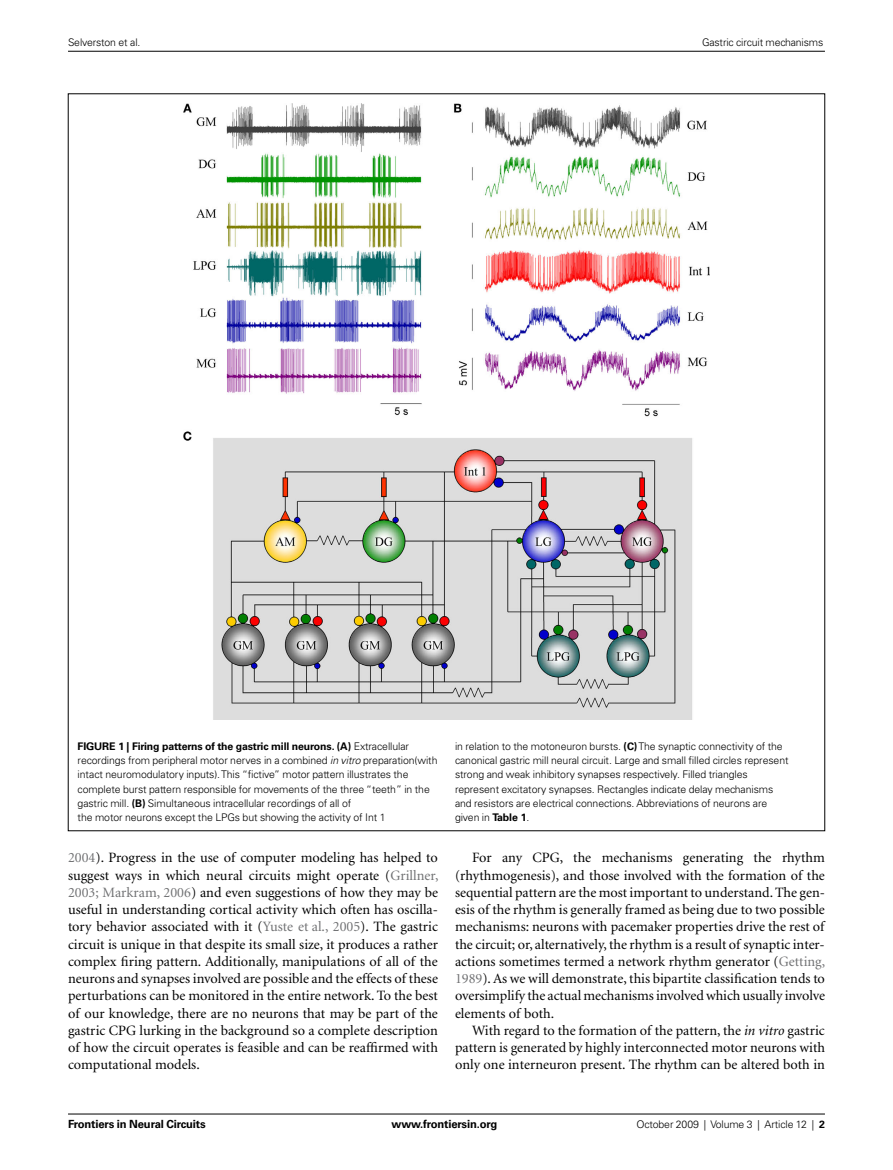
<style>
.page{position:relative;width:893px;height:1170px;background:#fff}
.page>*{position:absolute;margin:0;border:0;box-sizing:border-box;transform-origin:0 0}
.t1{font:14.25px/17.2px "Minion";color:#000;text-align:justify}
.t2{font:700 11.25px "Univers";letter-spacing:-.015em;color:#000}
.t3{font:300 10.5px/14.2px "Univers";letter-spacing:-.01em;color:#000}
.s1{font-weight:700}
.s2{font-style:italic}
.s3{color:#707173}
</style>
<div class="page">
<hr style="left:68px;top:1113px;width:757px;height:1px;background:#000">
<hr style="left:68px;top:51px;width:757px;height:1px;background:#000">
<img style="left:184px;top:103px;width:525px;height:616px">
<p class="t3" style="left:68px;top:36px;width:74px">Selverston et al.</p>
<p class="t3" style="left:702px;top:36px;width:123px">Gastric circuit mechanisms</p>
<p class="t3" style="left:78px;top:740px;width:361px"><span class="s1">FIGURE 1 | Firing patterns of the gastric mill neurons. (A)</span> Extracellular recordings from peripheral motor nerves in a combined <span class="s2">in vitro</span> preparation(with intact neuromodulatory inputs). This “fictive” motor pattern illustrates the complete burst pattern responsible for movements of the three “teeth” in the gastric mill. <span class="s1">(B)</span> Simultaneous intracellular recordings of all of<br>the motor neurons except the LPGs but showing the activity of Int 1</p>
<p class="t3" style="left:455px;top:740px;width:335px">in relation to the motoneuron bursts. <span class="s1">(C)</span> The synaptic connectivity of the canonical gastric mill neural circuit. Large and small filled circles represent strong and weak inhibitory synapses respectively. Filled triangles represent excitatory synapses. Rectangles indicate delay mechanisms and resistors are electrical connections. Abbreviations of neurons are given in <span class="s1">Table 1</span>.</p>
<p class="t1" style="left:68px;top:850px;width:372px"><span class="s3">2004</span>). Progress in the use of computer modeling has helped to suggest ways in which neural circuits might operate (<span class="s3">Grillner, 2003; Markram, 2006</span>) and even suggestions of how they may be useful in understanding cortical activity which often has oscilla&shy;tory behavior associated with it (<span class="s3">Yuste et al., 2005</span>). The gastric circuit is unique in that despite its small size, it produces a rather complex firing pattern. Additionally, manipulations of all of the neurons and synapses involved are possible and the effects of these perturbations can be monitored in the entire network. To the best of our knowledge, there are no neurons that may be part of the gastric CPG lurking in the background so a complete description of how the circuit operates is feasible and can be reaffirmed with computational models.</p>
<p class="t1" style="left:455px;top:850px;width:372px;text-indent:17px">For any CPG, the mechanisms generating the rhythm (rhythmogenesis), and those involved with the formation of the sequential pattern are the most important to understand. The gen&shy;esis of the rhythm is generally framed as being due to two possible mechanisms: neurons with pacemaker properties drive the rest of the circuit; or, alternatively, the rhythm is a result of synaptic inter&shy;actions sometimes termed a network rhythm generator (<span class="s3">Getting, 1989</span>). As we will demonstrate, this bipartite classification tends to oversimplify the actual mechanisms involved which usually involve elements of both.</p>
<p class="t1" style="left:455px;top:1022px;width:371px;text-indent:17px">With regard to the formation of the pattern, the <span class="s2">in vitro</span> gastric pattern is generated by highly interconnected motor neurons with only one interneuron present. The rhythm can be altered both in</p>
<p class="t2" style="left:68px;top:1119px;width:139px">Frontiers in Neural Circuits</p>
<p class="t2" style="left:392px;top:1119px;width:107px">www.frontiersin.org</p>
<p class="t3" style="left:636px;top:1117px;width:190px">October 2009 | Volume 3 | Article 12 | <span class="s1">2</span></p>
</div>
